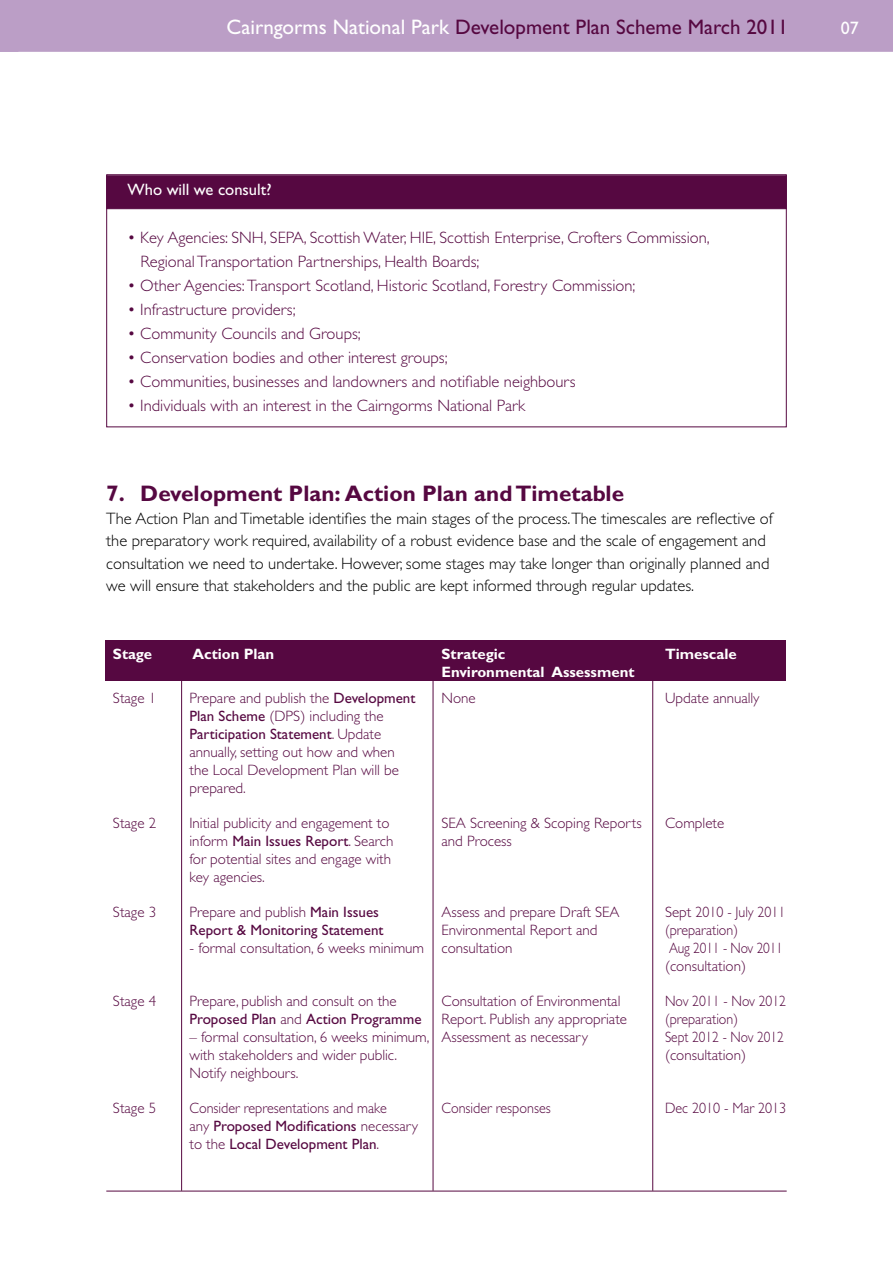
<style>
.page{position:relative;width:893px;height:1263px;background:#fff}
.page>*{position:absolute;margin:0;border:0;box-sizing:border-box;transform-origin:0 0}
.t1{font:700 22.5px "Gill Sans";color:#560841}
.t2{font:21px "Gill Sans";color:#560841}
.t3{font:18px "Gill Sans";color:#fff}
.t4{font:300 16.5px/24px "Gill Sans";color:#560841}
.t5{font:300 16.5px/22.5px "Gill Sans";color:#000}
.t6{font:16.5px "Gill Sans";color:#fff}
.t7{font:300 15px/18px "Gill Sans";color:#560841}
.t8{font:15px/18px "Gill Sans";color:#560841}
.t9{font:300 15px "Gill Sans";color:#560841;scale:.94 1}
.t10{font:700 15px "Gill Sans";color:#fff}
.t11{font:300 15px/18px "Gill Sans";color:#560841;scale:.89 1}
.t12{font:300 15px "Gill Sans";color:#560841;scale:.93 1}
.t13{font:300 15px "Gill Sans";color:#560841;scale:.91 1}
.s1{color:#fff}
.s2{font-weight:400}
.s3{font-weight:300}
</style>
<div class="page">
<div style="left:18px;top:0;width:875px;height:52px;background:#bb9ec6"></div>
<svg style="left:0;top:0;width:18px;height:52px"></svg>
<div style="left:106px;top:175px;width:681px;height:34px;background:#560841;border:1px solid #560841"></div>
<hr style="left:181px;top:668px;width:1px;height:523px;background:#560841">
<hr style="left:433px;top:653px;width:1px;height:538px;background:#560841">
<hr style="left:652px;top:664px;width:1px;height:527px;background:#560841">
<div style="left:105px;top:640px;width:681px;height:40px;background:#560841"></div>
<hr style="left:106px;top:1191px;width:681px;height:1px;background:#560841">
<h2 class="t2" style="left:227px;top:15px;width:563px"><span class="s1">Cairngorms National Park</span> Development Plan Scheme March 2011</h2>
<p class="t3" style="left:841px;top:17px;width:19px">07</p>
<p class="t6" style="left:128px;top:180px;width:146px">Who will we consult?</p>
<p class="t4" style="left:140px;top:226px;width:571px;text-indent:-13px">• Key Agencies: SNH, SEPA, Scottish Water, HIE, Scottish Enterprise, Crofters Commission,<br>Regional Transportation Partnerships, Health Boards;</p>
<p class="t4" style="left:128px;top:274px;width:509px">• Other Agencies: Transport Scotland, Historic Scotland, Forestry Commission;</p>
<p class="t4" style="left:128px;top:298px;width:170px">• Infrastructure providers;</p>
<p class="t4" style="left:128px;top:322px;width:235px">• Community Councils and Groups;</p>
<p class="t4" style="left:128px;top:346px;width:322px">• Conservation bodies and other interest groups;</p>
<p class="t4" style="left:128px;top:370px;width:449px">• Communities, businesses and landowners and notifiable neighbours</p>
<p class="t4" style="left:128px;top:394px;width:399px">• Individuals with an interest in the Cairngorms National Park</p>
<h1 class="t1" style="left:106px;top:480px;width:519px">7. Development Plan: Action Plan andTimetable</h1>
<p class="t5" style="left:106px;top:507px;width:668px">The Action Plan and Timetable identifies the main stages of the process.The timescales are reflective of the preparatory work required, availability of a robust evidence base and the scale of engagement and consultation we need to undertake. However, some stages may take longer than originally planned and we will ensure that stakeholders and the public are kept informed through regular updates.</p>
<p class="t10" style="left:113px;top:645px;width:41px">Stage</p>
<p class="t10" style="left:192px;top:645px;width:83px">Action Plan</p>
<p class="t10" style="left:441px;top:645px;width:65px">Strategic</p>
<p class="t10" style="left:665px;top:645px;width:73px">Timescale</p>
<p class="t10" style="left:441px;top:663px;width:194px">Environmental Assessment</p>
<p class="t7" style="left:113px;top:689px;width:45px">Stage 1</p>
<p class="t7" style="left:189px;top:689px;width:227px">Prepare and publish the <span class="s2">Development</span></p>
<p class="t7" style="left:441px;top:689px;width:36px">None</p>
<p class="t7" style="left:665px;top:689px;width:96px">Update annually</p>
<p class="t7" style="left:189px;top:707px;width:211px"><span class="s2">Plan Scheme</span> (DPS) including the<br><span class="s2">Participation Statement</span>. Update annually, setting out how and when the Local Development Plan will be prepared.</p>
<p class="t7" style="left:113px;top:814px;width:45px">Stage 2</p>
<p class="t7" style="left:189px;top:814px;width:202px">Initial publicity and engagement to</p>
<p class="t7" style="left:441px;top:814px;width:202px">SEA Screening &amp; Scoping Reports</p>
<p class="t7" style="left:665px;top:814px;width:61px">Complete</p>
<p class="t8" style="left:189px;top:832px;width:205px"><span class="s3">inform</span> Main Issues Report<span class="s3">. Search</span></p>
<p class="t7" style="left:441px;top:832px;width:72px">and Process</p>
<p class="t7" style="left:189px;top:850px;width:203px">for potential sites and engage with key agencies.</p>
<p class="t7" style="left:113px;top:903px;width:45px">Stage 3</p>
<p class="t7" style="left:189px;top:903px;width:191px">Prepare and publish <span class="s2">Main Issues</span></p>
<p class="t7" style="left:441px;top:903px;width:179px">Assess and prepare Draft SEA</p>
<p class="t7" style="left:665px;top:903px;width:122px">Sept 2010 - July 2011</p>
<p class="t8" style="left:189px;top:921px;width:196px">Report &amp; Monitoring Statement</p>
<p class="t7" style="left:441px;top:921px;width:158px">Environmental Report and</p>
<p class="t12" style="left:665px;top:922px;width:80px">(preparation)</p>
<p class="t7" style="left:189px;top:939px;width:324px">- formal consultation, 6 weeks minimum consultation</p>
<p class="t11" style="left:665px;top:939px;width:134px">Aug 2011 - Nov 2011 (consultation)</p>
<p class="t7" style="left:113px;top:992px;width:45px">Stage 4</p>
<p class="t7" style="left:189px;top:992px;width:209px">Prepare, publish and consult on the</p>
<p class="t7" style="left:441px;top:992px;width:180px">Consultation of Environmental</p>
<p class="t13" style="left:665px;top:993px;width:134px">Nov 2011 - Nov 2012</p>
<p class="t8" style="left:189px;top:1010px;width:234px">Proposed Plan <span class="s3">and</span> Action Programme</p>
<p class="t7" style="left:441px;top:1010px;width:187px">Report. Publish any appropriate</p>
<p class="t12" style="left:665px;top:1011px;width:80px">(preparation)</p>
<p class="t7" style="left:189px;top:1028px;width:400px">– formal consultation, 6 weeks minimum, Assessment as necessary</p>
<p class="t11" style="left:665px;top:1028px;width:135px">Sept 2012 - Nov 2012</p>
<p class="t7" style="left:189px;top:1046px;width:209px">with stakeholders and wider public.</p>
<p class="t7" style="left:665px;top:1046px;width:82px">(consultation)</p>
<p class="t7" style="left:189px;top:1064px;width:110px">Notify neighbours.</p>
<p class="t7" style="left:113px;top:1099px;width:45px">Stage 5</p>
<p class="t9" style="left:189px;top:1100px;width:211px">Consider representations and make</p>
<p class="t9" style="left:441px;top:1100px;width:118px">Consider responses</p>
<p class="t9" style="left:665px;top:1100px;width:131px">Dec 2010 - Mar 2013</p>
<p class="t8" style="left:189px;top:1117px;width:230px"><span class="s3">any</span> Proposed Modifications <span class="s3">necessary to the</span> Local Development Plan<span class="s3">.</span></p>
</div>
